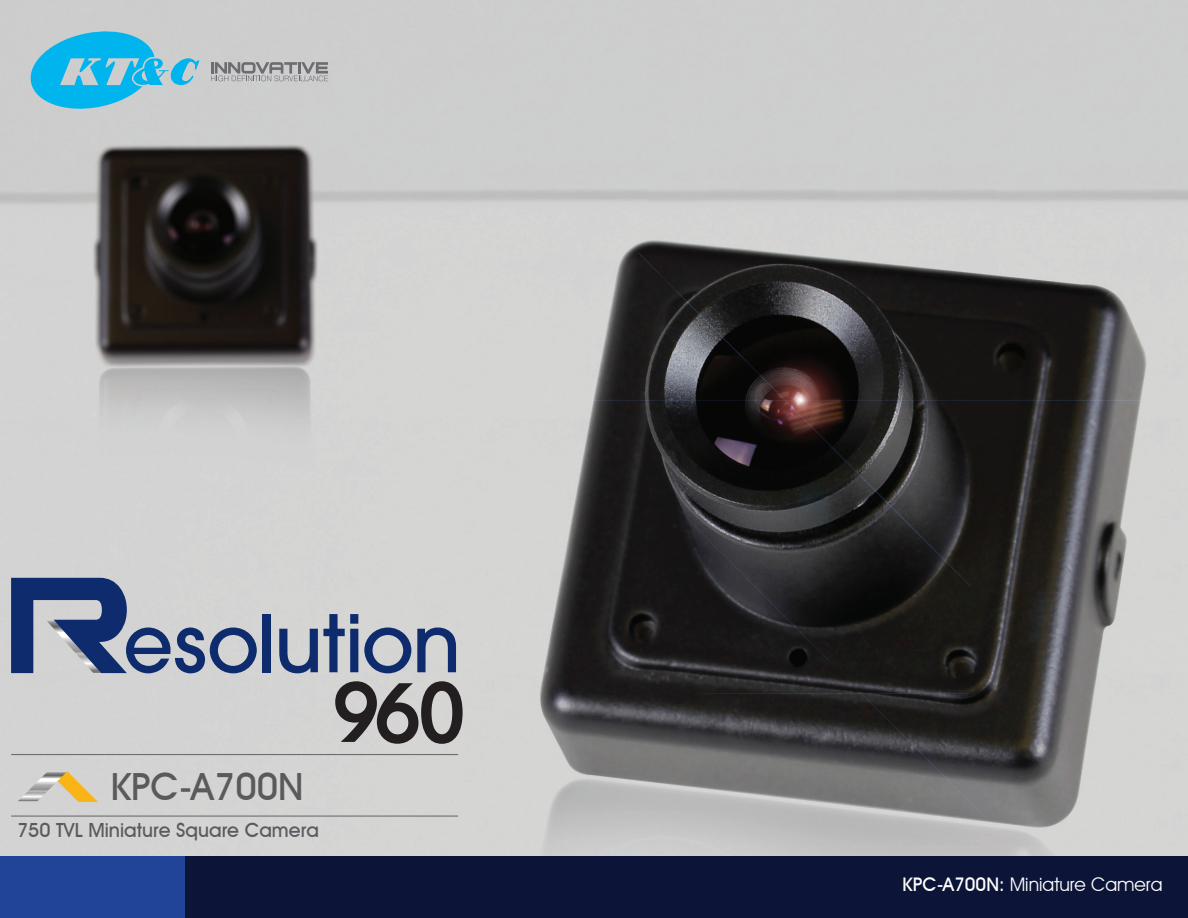
<style>
.page{position:relative;width:1188px;height:918px;background:#fff}
.page>*{position:absolute;margin:0;border:0;box-sizing:border-box;transform-origin:0 0}
.t1{font:500 37.5px "Avant Garde IT Cby BT";color:#5a595c}
.t2{font:500 19.5px "Avant Garde IT Cby BT";color:#5a595c}
.t3{font:18.75px "Avant Garde IT Cby BT";color:#fff}
.s1{font-weight:500}
</style>
<div class="page">
<img style="left:0;top:0;width:1188px;height:857px">
<div style="left:0;top:857px;width:1005px;height:61px;background:#224498"></div>
<div style="left:185px;top:857px;width:1003px;height:61px;background:#0c1437"></div>
<svg style="left:27px;top:27px;width:172px;height:87px;background:#71c1db"></svg>
<svg style="left:211px;top:62px;width:117px;height:19px;background:#a5a6a7"></svg>
<hr style="left:11px;top:754px;width:94px;height:1px;background:#6d6e70">
<hr style="left:105px;top:754px;width:353px;height:1px;background:#6d6e70">
<hr style="left:11px;top:816px;width:94px;height:1px;background:#6d6e70">
<hr style="left:105px;top:816px;width:353px;height:1px;background:#6d6e70">
<svg style="left:18px;top:771px;width:80px;height:31px;background:#d5c6a5"></svg>
<svg style="left:335px;top:681px;width:128px;height:63px;background:#7e7c7c"></svg>
<div style="left:263px;top:614px;width:8px;height:58px;background:#0d2b6d"></div>
<svg style="left:279px;top:614px;width:79px;height:59px;background:#8591ab"></svg>
<svg style="left:364px;top:628px;width:47px;height:45px;background:#7b89a5"></svg>
<svg style="left:417px;top:628px;width:39px;height:44px;background:#7180a0"></svg>
<svg style="left:11px;top:578px;width:246px;height:95px;background:#848fa9"></svg>
<p class="t1" style="left:111px;top:763px;width:194px">KPC-A700N</p>
<p class="t2" style="left:17px;top:818px;width:303px">750 TVL Miniature Square Camera</p>
<p class="t3" style="left:903px;top:873px;width:261px"><span class="s1">KPC-A700N:</span> Miniature Camera</p>
</div>
